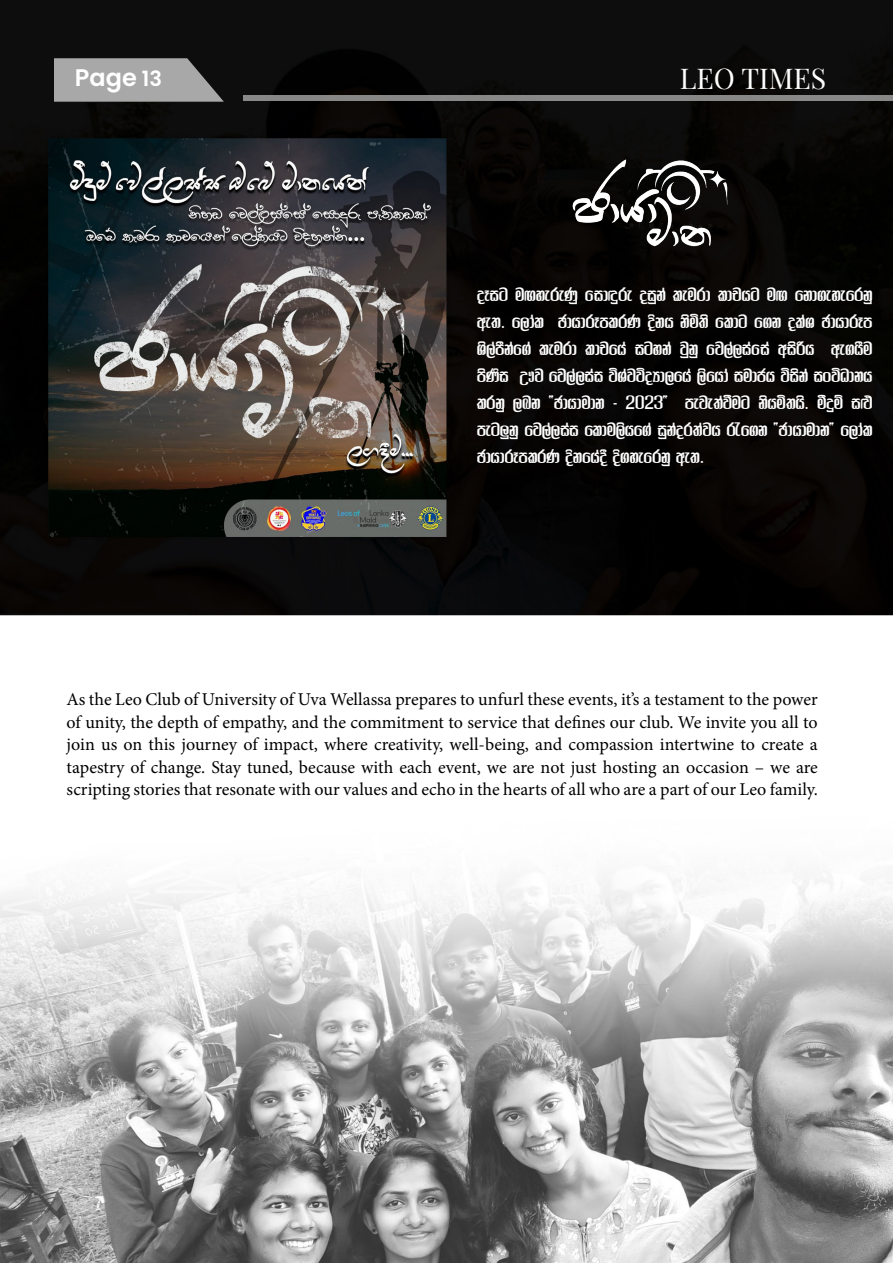
<style>
.page{position:relative;width:893px;height:1263px;background:#fff}
.page>*{position:absolute;margin:0;border:0;box-sizing:border-box;transform-origin:0 0}
.t1{font:28.5px "Playfair Display";color:#fff}
.t2{font:600 24px "Poppins";color:#fff}
.t3{font:22.5px/27px "SINHA Methsara 2012";color:#fff}
.t4{font:18px/22.5px "Minion Pro";letter-spacing:-.005em;color:#000}
.s1{font-size:21px}
.s2{font-family:"WARNA"}
</style>
<div class="page">
<img style="left:0;top:0;width:893px;height:1263px">
<svg style="left:54px;top:58px;width:170px;height:44px;background:#959595"></svg>
<div style="left:243px;top:95px;width:649px;height:6px;background:#888"></div>
<img style="left:567px;top:120px;width:184px;height:184px">
<p class="t2" style="left:75px;top:63px;width:89px">Page <span class="s1">13</span></p>
<p class="t1" style="left:680px;top:56px;width:148px">LEO TIMES</p>
<p class="t3" style="left:477px;top:281px;width:406px">oEig uÕyereKqf id÷re oiqka leurd ldphg uÕ fkd.eyefrkq we;<span class="s2">.</span> f,dal PdhdrEmlrK Èkh ksñ;sf ldg f.k olaY PdhdrEm Ys,amSkaf.a leurd ldpfha igyka jqkqfj,a,iaf ia wisßh we.hSu ms‚i W!j fj,a,iai úYajúoHd,fha ,sfhda iudch úiska ixúOdkh lrkq,nk —Pdhdudk - 2023— meje;aùug kshñ;hs<span class="s2">.</span> óÿï i¿ meg¨kqfj,a,iai f ldu,shf.a iqkaor;ajh /f.k —Pdhdudk— f,dal</p>
<p class="t3" style="left:477px;top:443px;width:229px">PdhdrEmlrK Èkfha§ È.yefrkqwe;<span class="s2">.</span></p>
<p class="t4" style="left:67px;top:688px;width:753px">As the Leo Club of University of Uva Wellassa prepares to unfurl these events, it’s a testament to the power of unity, the depth of empathy, and the commitment to service that defines our club. We invite you all to</p>
<p class="t4" style="left:67px;top:733px;width:753px">join us on this journey of impact, where creativity, well-being, and compassion intertwine to create a</p>
<p class="t4" style="left:67px;top:756px;width:753px">tapestry of change. Stay tuned, because with each event, we are not just hosting an occasion – we are scripting stories that resonate with our values and echo in the hearts of all who are a part of our Leo family.</p>
</div>
